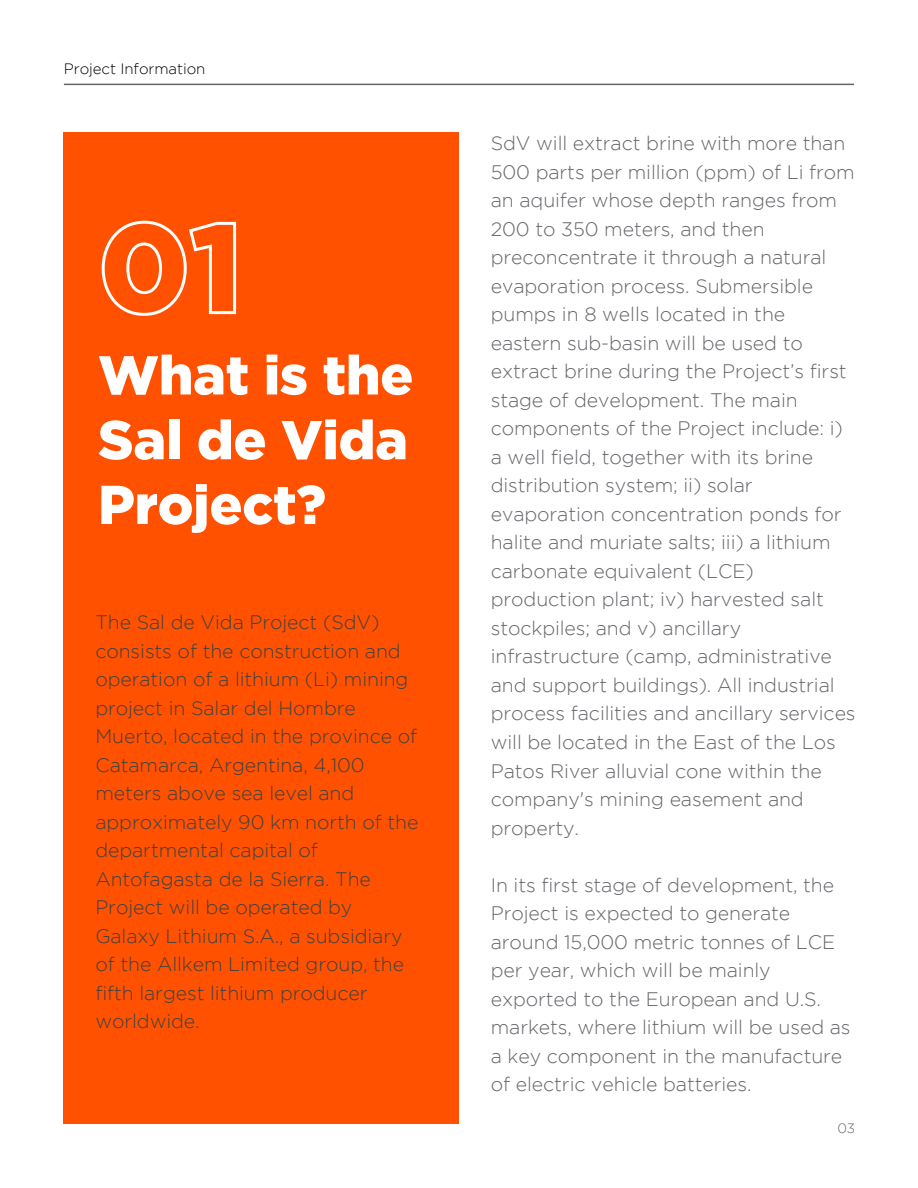
<style>
.page{position:relative;width:918px;height:1188px;background:#fff}
.page>*{position:absolute;margin:0;border:0;box-sizing:border-box;transform-origin:0 0}
.t1{font:900 54.6px/64.8px "Gotham";letter-spacing:-.005em;color:#fff;text-align:justify}
.t2{font:300 19.5px/28.5px "Gotham";letter-spacing:-.005em;color:#636569}
.t3{font:300 19.5px/28.5px "Gotham";letter-spacing:-.005em;color:#404141}
.t4{font:300 15px "Gotham";letter-spacing:-.005em;color:#000}
.t5{font:300 13.5px "Gotham";color:#636569}
</style>
<div class="page">
<div style="left:64px;top:133px;width:395px;height:991px;background:#ff5100"></div>
<svg style="left:101px;top:220px;width:136px;height:96px"></svg>
<hr style="left:64px;top:84px;width:790px;height:1px;background:#63656b">
<p class="t4" style="left:64px;top:61px;width:143px">Project Information</p>
<h1 class="t1" style="left:98px;top:341px;width:317px">What is the Sal de Vida Project?</h1>
<p class="t3" style="left:95px;top:608px;width:325px">The Sal de Vida Project (SdV) consists of the construction and operation of a lithium (Li) mining project in Salar del Hombre<br>Muerto, located in the province of<br>Catamarca, Argentina, 4,100 meters above sea level and approximately 90 km north of the departmental capital of<br>Antofagasta de la Sierra. The<br>Project will be operated by<br>Galaxy Lithium S.A., a subsidiary of the Allkem Limited group, the fifth largest lithium producer worldwide.</p>
<p class="t2" style="left:491px;top:129px;width:366px">SdV will extract brine with more than 500 parts per million (ppm) of Li from an aquifer whose depth ranges from 200 to 350 meters, and then preconcentrate it through a natural evaporation process. Submersible pumps in 8 wells located in the eastern sub-basin will be used to extract brine during the Project’s first stage of development. The main components of the Project include: i) a well field, together with its brine distribution system; ii) solar evaporation concentration ponds for halite and muriate salts; iii) a lithium carbonate equivalent (LCE) production plant; iv) harvested salt stockpiles; and v) ancillary infrastructure (camp, administrative and support buildings). All industrial process facilities and ancillary services will be located in the East of the Los Patos River alluvial cone within the company's mining easement and property.</p>
<p class="t2" style="left:491px;top:870px;width:361px">In its first stage of development, the Project is expected to generate around 15,000 metric tonnes of LCE per year, which will be mainly exported to the European and U.S. markets, where lithium will be used as a key component in the manufacture of electric vehicle batteries.</p>
<p class="t5" style="left:837px;top:1121px;width:19px">03</p>
</div>
